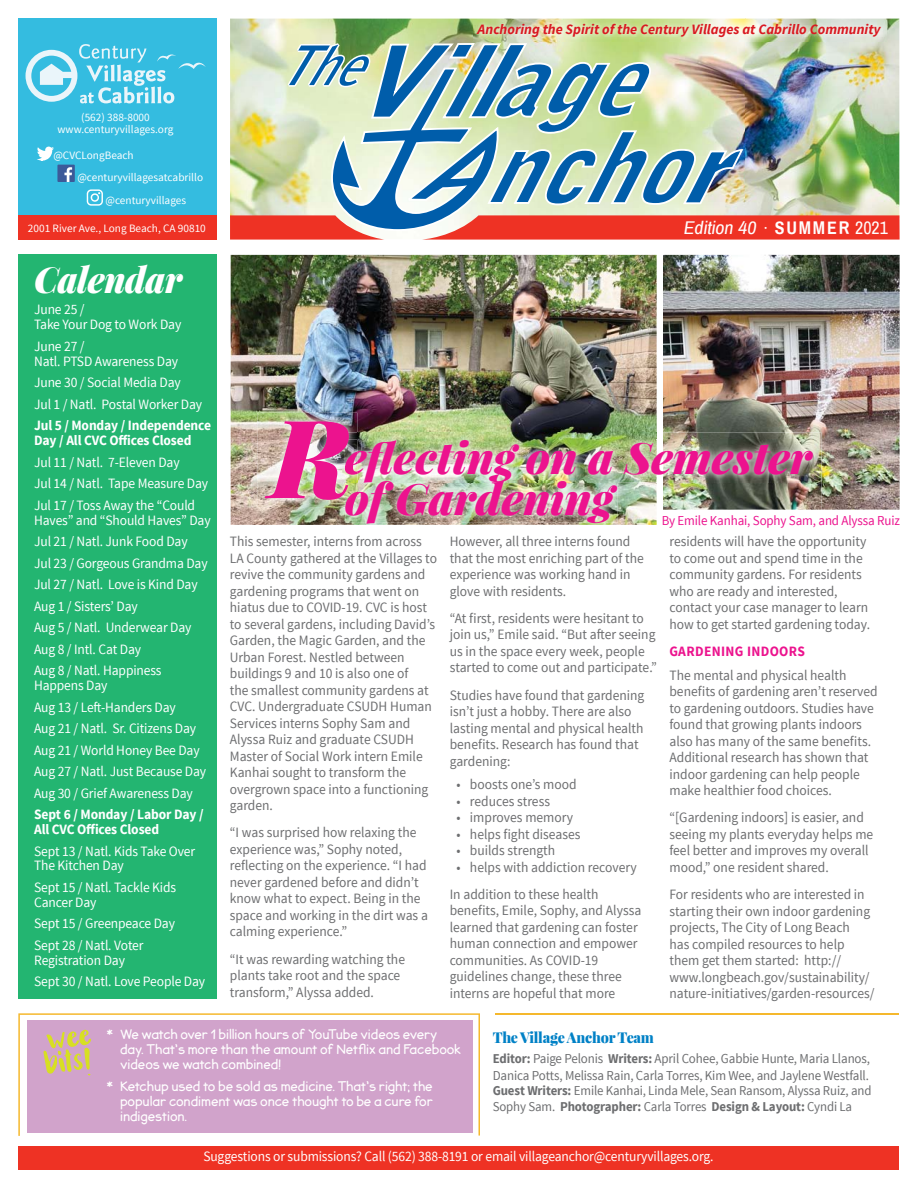
<style>
.page{position:relative;width:918px;height:1188px;background:#fff}
.page>*{position:absolute;margin:0;border:0;box-sizing:border-box;transform-origin:0 0}
.t1{font:italic 900 108.75px "Playfair Display";color:#ec138e}
.t2{font:italic 900 43.5px "Playfair Display";color:#ec138e}
.t3{font:italic 900 36px "Playfair Display";letter-spacing:-.01em;color:#fff;scale:.95 1}
.t4{font:italic 18px "Archivo Narrow";color:#fff;scale:1.11 1}
.t5{font:900 15px "Playfair Display";letter-spacing:-.02em;color:#0081c6;scale:.95 1}
.t6{font:14.25px/16.5px "Source Sans Pro";color:#6d6e70;scale:.95 1}
.t7{font:14.25px/21.5px "Source Sans Pro";letter-spacing:-.01em;color:#fff;scale:.95 1}
.t8{font:700 14.25px/15px "Source Sans Pro";letter-spacing:-.01em;color:#fff;scale:.95 1}
.t9{font:italic 700 14.25px "Source Sans Pro";color:#d91921}
.t10{font:700 14.25px "Source Sans Pro";letter-spacing:.025em;color:#ec138e;scale:.95 1}
.t11{font:13.65px/16.5px "Source Sans Pro";letter-spacing:-.01em;color:#6d6e70;scale:.95 1}
.t12{font:13.65px "Source Sans Pro";letter-spacing:-.01em;color:#ec138e;scale:.95 1}
.t13{font:13.5px/15.8px "Source Sans Pro";letter-spacing:-.01em;color:#6d6e70;scale:.95 1}
.t14{font:12.75px/15px "Jolly Good Sans Basic";letter-spacing:-.01em;color:#fff}
.t15{font:11.25px/12px "Source Sans Pro";color:#fff;text-align:center}
.s1{font-weight:700;font-style:normal}
.s2{font-style:normal}
.s3{font-weight:700;font-size:13.5px}
.s4{font-size:13.5px}
.s5{font-weight:700}
</style>
<div class="page">
<img style="left:231px;top:255px;width:426px;height:270px">
<img style="left:230px;top:18px;width:670px;height:25px">
<img style="left:230px;top:43px;width:670px;height:197px">
<div style="left:18px;top:255px;width:199px;height:744px;background:#23b571"></div>
<div style="left:18px;top:18px;width:199px;height:218px;background:#34bce0"></div>
<svg style="left:26px;top:44px;width:180px;height:59px"></svg>
<div style="left:18px;top:1146px;width:881px;height:24px;background:#ee3224"></div>
<hr style="left:495px;top:1013px;width:404px;height:2px;background:#f5b82d">
<img style="left:474px;top:20px;width:412px;height:22px">
<div style="left:18px;top:215px;width:199px;height:25px;background:#ee3224"></div>
<svg style="left:18px;top:1013px;width:462px;height:123px"></svg>
<svg style="left:37px;top:147px;width:17px;height:14px"></svg>
<svg style="left:87px;top:189px;width:16px;height:17px"></svg>
<div style="left:57px;top:165px;width:18px;height:17px;background:#3c5a99"></div>
<svg style="left:64px;top:167px;width:8px;height:15px"></svg>
<div style="left:27px;top:1020px;width:445px;height:113px;background:#d1a3cb"></div>
<svg style="left:43px;top:1030px;width:48px;height:45px"></svg>
<img style="left:663px;top:255px;width:237px;height:255px">
<img style="left:337px;top:482px;width:320px;height:43px">
<img style="left:357px;top:433px;width:300px;height:7px">
<img style="left:663px;top:433px;width:159px;height:77px">
<img style="left:357px;top:440px;width:456px;height:42px">
<img style="left:345px;top:482px;width:272px;height:41px">
<img style="left:357px;top:480px;width:260px;height:2px">
<img style="left:257px;top:413px;width:100px;height:94px">
<img style="left:337px;top:433px;width:20px;height:74px">
<img style="left:345px;top:450px;width:12px;height:26px">
<img style="left:345px;top:482px;width:12px;height:9px">
<img style="left:345px;top:491px;width:12px;height:16px">
<svg style="left:345px;top:480px;width:12px;height:2px"></svg>
<p class="t9" style="left:478px;top:20px;width:405px">Anchoring the Spirit of the Century Villages at Cabrillo Community</p>
<p class="t15" style="left:58px;top:111px;width:117px">(562) 388-8000 www.centuryvillages.org</p>
<p class="t15" style="left:53px;top:149px;width:82px">@CVCLongBeach</p>
<p class="t15" style="left:106px;top:194px;width:82px">@centuryvillages</p>
<p class="t15" style="left:77px;top:171px;width:127px">@centuryvillagesatcabrillo</p>
<p class="t15" style="left:28px;top:222px;width:179px">2001 River Ave., Long Beach, CA 90810</p>
<h3 class="t3" style="left:34px;top:254px;width:157px">Calendar</h3>
<p class="t7" style="left:34px;top:302px;width:157px;line-height:15px">June 25 /<br>Take Your Dog to Work Day</p>
<p class="t7" style="left:34px;top:338px;width:153px;line-height:15px">June 27 /<br>Natl. PTSD Awareness Day</p>
<p class="t7" style="left:34px;top:372px;width:178px">June 30 / Social Media Day<br>Jul 1 / Natl. Postal Worker Day</p>
<p class="t8" style="left:34px;top:418px;width:188px">Jul 5 / Monday / Independence<br>Day / All CVC Offices Closed</p>
<p class="t7" style="left:34px;top:451px;width:185px">Jul 11 / Natl. 7-Eleven Day<br>Jul 14 / Natl. Tape Measure Day<br>Jul 17 / Toss Away the “Could</p>
<p class="t7" style="left:34px;top:509px;width:187px">Haves” and “Should Haves” Day<br>Jul 21 / Natl. Junk Food Day<br>Jul 23 / Gorgeous Grandma Day<br>Jul 27 / Natl. Love is Kind Day<br>Aug 1 / Sisters’ Day<br>Aug 5 / Natl. Underwear Day<br>Aug 8 / Intl. Cat Day<br>Aug 8 / Natl. Happiness</p>
<p class="t7" style="left:34px;top:674px;width:183px">Happens Day<br>Aug 13 / Left-Handers Day<br>Aug 21 / Natl. Sr. Citizens Day<br>Aug 21 / World Honey Bee Day<br>Aug 27 / Natl. Just Because Day<br>Aug 30 / Grief Awareness Day</p>
<p class="t8" style="left:34px;top:806px;width:180px">Sept 6 / Monday / Labor Day /<br>All CVC Offices Closed</p>
<p class="t7" style="left:34px;top:843px;width:171px;line-height:15px">Sept 13 / Natl. Kids Take Over<br>The Kitchen Day</p>
<p class="t7" style="left:34px;top:879px;width:151px;line-height:15px">Sept 15 / Natl. Tackle Kids<br>Cancer Day</p>
<p class="t7" style="left:34px;top:913px;width:150px">Sept 15 / Greenpeace Day<br>Sept 28 / Natl. Voter</p>
<p class="t7" style="left:34px;top:949px;width:182px">Registration Day<br>Sept 30 / Natl. Love People Day</p>
<p class="t4" style="left:684px;top:217px;width:186px">Edition 40 <sup>•</sup> <span class="s1">SUMMER</span> <span class="s2">2021</span></p>
<h1 class="t1" style="left:270px;top:381px;width:82px">R</h1>
<h2 class="t2" style="left:345px;top:427px;width:468px">eflecting on a Semester</h2>
<h2 class="t2" style="left:345px;top:468px;width:270px">of Gardening</h2>
<p class="t12" style="left:662px;top:511px;width:252px">By Emile Kanhai, Sophy Sam, and Alyssa Ruiz</p>
<p class="t6" style="left:230px;top:533px;width:220px">This semester, interns from across<br>LA County gathered at the Villages to revive the community gardens and gardening programs that went on hiatus due to COVID-19. CVC is host to several gardens, including David’s<br>Garden, the Magic Garden, and the<br>Urban Forest. Nestled between buildings 9 and 10 is also one of<br>the smallest community gardens at<br>CVC. Undergraduate CSUDH Human<br>Services interns Sophy Sam and<br>Alyssa Ruiz and graduate CSUDH<br>Master of Social Work intern Emile<br>Kanhai sought to transform the overgrown space into a functioning garden.</p>
<p class="t6" style="left:230px;top:824px;width:210px">“I was surprised how relaxing the experience was,” Sophy noted, reflecting on the experience. “I had never gardened before and didn’t know what to expect. Being in the space and working in the dirt was a calming experience.”</p>
<p class="t6" style="left:230px;top:950px;width:186px">“It was rewarding watching the plants take root and the space transform,” Alyssa added.</p>
<p class="t6" style="left:450px;top:533px;width:206px">However, all three interns found that the most enriching part of the experience was working hand in glove with residents.</p>
<p class="t6" style="left:450px;top:610px;width:220px">“At first, residents were hesitant to join us,” Emile said. “But after seeing us in the space every week, people started to come out and participate.”</p>
<p class="t6" style="left:450px;top:686px;width:206px">Studies have found that gardening isn’t just a hobby. There are also lasting mental and physical health benefits. Research has found that gardening:</p>
<p class="t6" style="left:456px;top:776px;width:128px">• boosts one’s mood</p>
<p class="t6" style="left:456px;top:792px;width:100px">• reduces stress</p>
<p class="t6" style="left:456px;top:809px;width:124px">• improves memory</p>
<p class="t6" style="left:456px;top:825px;width:132px">• helps fight diseases</p>
<p class="t6" style="left:456px;top:842px;width:105px">• builds strength</p>
<p class="t6" style="left:450px;top:853px;width:198px;line-height:27.3px;text-indent:7px">• helps with addiction recovery<br>In addition to these health</p>
<p class="t6" style="left:450px;top:902px;width:203px">benefits, Emile, Sophy, and Alyssa learned that gardening can foster human connection and empower communities. As COVID-19 guidelines change, these three interns are hopeful that more</p>
<p class="t6" style="left:669px;top:533px;width:213px">residents will have the opportunity to come out and spend time in the community gardens. For residents who are ready and interested, contact your case manager to learn how to get started gardening today.</p>
<p class="t10" style="left:669px;top:642px;width:144px">GARDENING INDOORS</p>
<p class="t6" style="left:669px;top:666px;width:221px">The mental and physical health benefits of gardening aren’t reserved to gardening outdoors. Studies have found that growing plants indoors also has many of the same benefits.<br>Additional research has shown that indoor gardening can help people make healthier food choices.</p>
<p class="t6" style="left:669px;top:809px;width:216px">“[Gardening indoors] is easier, and seeing my plants everyday helps me feel better and improves my overall mood,” one resident shared.</p>
<p class="t6" style="left:669px;top:886px;width:217px">For residents who are interested in starting their own indoor gardening projects, The City of Long Beach<br>has compiled resources to help them get them started: http:// www.longbeach.gov/sustainability/ nature-initiatives/garden-resources/</p>
<p class="t14" style="left:120px;top:1028px;width:343px;text-indent:-13px">* We watch over 1 billion hours of YouTube videos every day. That’s more than the amount of Netflix and Facebook videos we watch combined!</p>
<p class="t14" style="left:120px;top:1080px;width:314px;text-align:justify;text-indent:-13px">* Ketchup used to be sold as medicine. That’s right; the popular condiment was once thought to be a cure for indigestion.</p>
<p class="t5" style="left:493px;top:1027px;width:171px">The Village Anchor Team</p>
<p class="t11" style="left:493px;top:1050px;width:399px"><span class="s3">Editor:</span> Paige Pelonis <span class="s3">Writers:</span> April Cohee, Gabbie Hunte, Maria Llanos,<br>Danica Potts, Melissa Rain, Carla Torres, Kim Wee, and Jaylene Westfall<span class="s4">.</span></p>
<p class="t13" style="left:493px;top:1083px;width:400px"><span class="s5">Guest Writers:</span> Emile Kanhai, Linda Mele, Sean Ransom, Alyssa Ruiz, and<br>Sophy Sam. <span class="s5">Photographer:</span> Carla Torres <span class="s5">Design &amp; Layout:</span> Cyndi La</p>
<p class="t7" style="left:203px;top:1146px;width:539px">Suggestions or submissions? Call (562) 388-8191 or email villageanchor@centuryvillages.org.</p>
</div>
